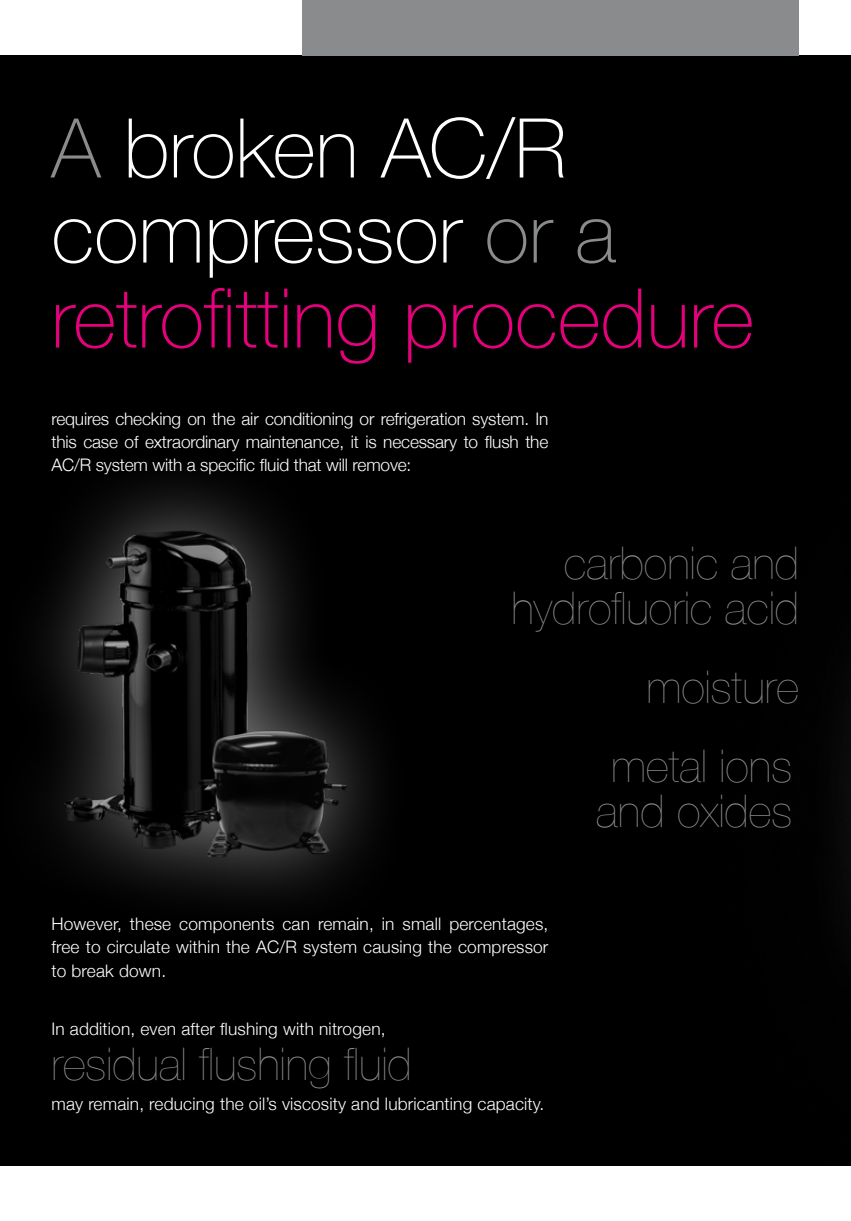
<style>
.page{position:relative;width:851px;height:1221px;background:#fff}
.page>*{position:absolute;margin:0;border:0;box-sizing:border-box;transform-origin:0 0}
.t1{font:100 82.5px/84.9px "Helvetica Neue";color:#e6007d}
.t2{font:200 45px/45px "Helvetica Neue";color:#898b8d;text-align:right}
.t3{font:200 45px "Helvetica Neue";color:#8b8b8e}
.t4{font:300 17.25px/23.1px "Helvetica Neue";letter-spacing:.01em;color:#fff;text-align:justify}
.s1{color:#898b8d}
.s2{color:#fff}
</style>
<div class="page">
<div style="left:0;top:56px;width:850px;height:1108px;background:#000"></div>
<div style="left:302px;top:0;width:497px;height:56px;background:#898b8d"></div>
<div style="left:0;top:449px;width:415px;height:483px;background:#fff;opacity:.5"></div>
<img style="left:51px;top:509px;width:296px;height:369px">
<div style="left:795px;top:560px;width:55px;height:522px;background:#010101"></div>
<h1 class="t1" style="left:51px;top:102px;width:704px"><span class="s1">A</span> <span class="s2">broken AC/R compressor</span> <span class="s1">or a </span>retrofitting procedure</h1>
<p class="t4" style="left:51px;top:406px;width:498px">requires checking on the air conditioning or refrigeration system. In this case of extraordinary maintenance, it is necessary to flush the AC/R system with a specific fluid that will remove:</p>
<h2 class="t2" style="left:511px;top:539px;width:289px">carbonic and hydrofluoric acid</h2>
<h2 class="t2" style="left:611px;top:646px;width:189px;line-height:78.8px">moisture metal ions</h2>
<h2 class="t2" style="left:596px;top:787px;width:197px">and oxides</h2>
<p class="t4" style="left:51px;top:911px;width:498px">However, these components can remain, in small percentages, free to circulate within the AC/R system causing the compressor to break down.</p>
<p class="t4" style="left:51px;top:1016px;width:335px">In addition, even after flushing with nitrogen,</p>
<h2 class="t3" style="left:51px;top:1029px;width:362px">residual flushing fluid</h2>
<p class="t4" style="left:51px;top:1091px;width:494px">may remain, reducing the oil’s viscosity and lubricanting capacity.</p>
</div>
